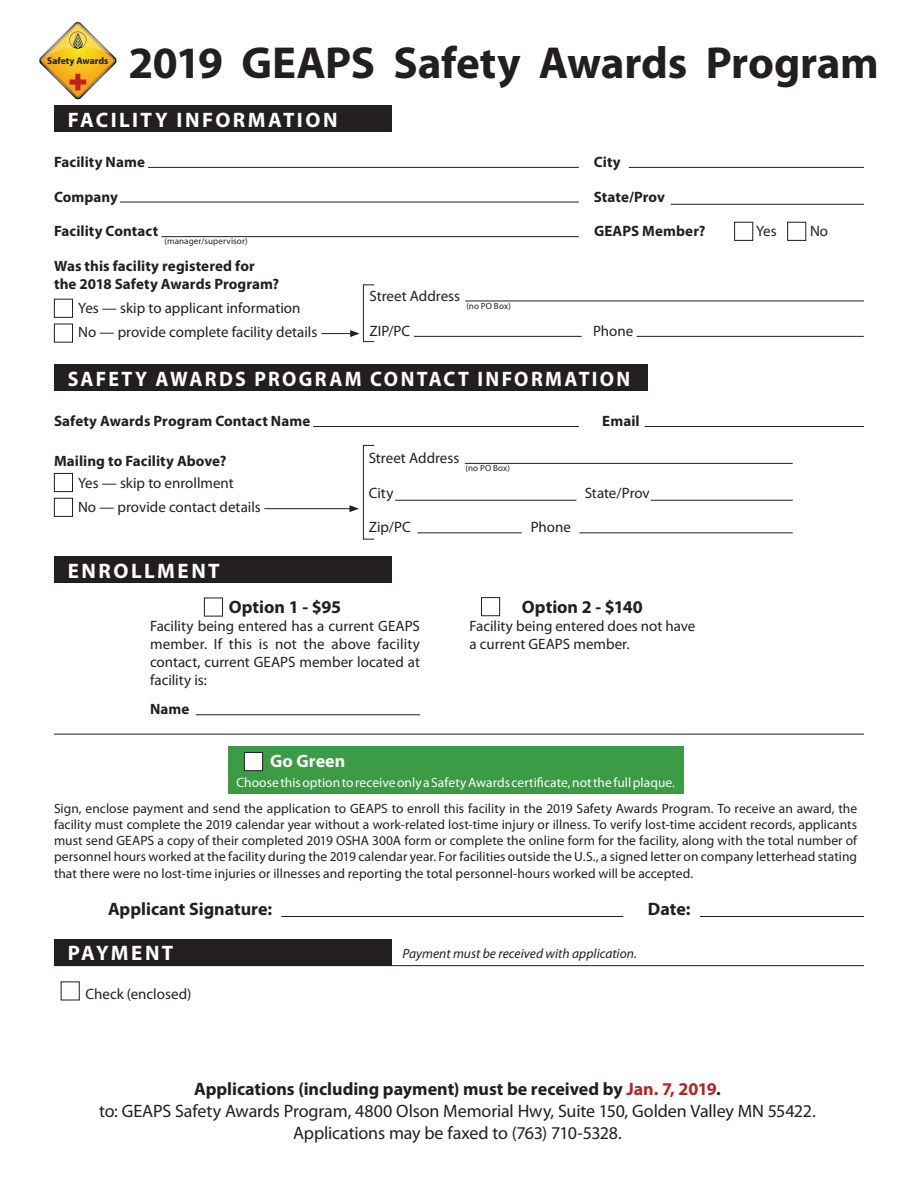
<style>
.page{position:relative;width:918px;height:1188px;background:#fff}
.page>*{position:absolute;margin:0;border:0;box-sizing:border-box;transform-origin:0 0}
.t1{font:700 45px "Myriad Pro";letter-spacing:-.005em;color:#231f20}
.t2{font:700 21px "Myriad Pro";letter-spacing:.115em;color:#fff;scale:.95 1}
.t3{font:700 21px "Myriad Pro";letter-spacing:.115em;color:#fff}
.t4{font:18px "Myriad Pro";letter-spacing:-.01em;color:#231f20}
.t5{font:700 18px "Myriad Pro";color:#231f20}
.t6{font:700 18px "Myriad Pro";letter-spacing:.005em;color:#fff}
.t7{font:15px/18px "Myriad Pro";color:#231f20}
.t8{font:700 15px/18px "Myriad Pro";letter-spacing:.005em;color:#231f20}
.t9{font:13.5px/16.2px "Myriad Pro";letter-spacing:.005em;color:#231f20;text-align:justify}
.t10{font:13.5px "Myriad Pro";letter-spacing:.005em;color:#fff}
.t11{font:italic 13.5px "Myriad Pro";color:#231f20}
.t12{font:700 9.6px "Myriad Pro";color:#201d1e}
.t13{font:9px "Myriad Pro";letter-spacing:.02em;color:#231f20}
.s1{color:#b12824}
</style>
<div class="page">
<div style="left:229px;top:746px;width:455px;height:48px;background:#3c9b45"></div>
<div style="left:204px;top:598px;width:19px;height:18px;border:1px solid #231f20"></div>
<div style="left:54px;top:473px;width:19px;height:19px;border:1px solid #231f20"></div>
<div style="left:54px;top:299px;width:19px;height:19px;border:1px solid #231f20"></div>
<div style="left:54px;top:498px;width:19px;height:19px;border:1px solid #231f20"></div>
<div style="left:54px;top:324px;width:19px;height:19px;border:1px solid #231f20"></div>
<div style="left:734px;top:222px;width:19px;height:19px;border:1px solid #231f20"></div>
<div style="left:787px;top:222px;width:19px;height:19px;border:1px solid #231f20"></div>
<div style="left:481px;top:597px;width:19px;height:19px;border:1px solid #231f20"></div>
<hr style="left:700px;top:916px;width:164px;height:1px;background:#231f20">
<hr style="left:281px;top:916px;width:342px;height:1px;background:#231f20">
<div style="left:244px;top:752px;width:19px;height:19px;background:#fff"></div>
<div style="left:244px;top:752px;width:19px;height:19px;border:1px solid #231f20"></div>
<hr style="left:54px;top:734px;width:810px;height:1px;background:#231f20">
<hr style="left:54px;top:965px;width:810px;height:1px;background:#231f20">
<hr style="left:148px;top:167px;width:431px;height:1px;background:#231f20">
<hr style="left:629px;top:167px;width:235px;height:1px;background:#231f20">
<hr style="left:120px;top:202px;width:459px;height:1px;background:#231f20">
<hr style="left:161px;top:236px;width:418px;height:1px;background:#231f20">
<hr style="left:671px;top:204px;width:193px;height:1px;background:#231f20">
<hr style="left:313px;top:426px;width:266px;height:1px;background:#231f20">
<hr style="left:645px;top:426px;width:219px;height:1px;background:#231f20">
<hr style="left:196px;top:714px;width:224px;height:1px;background:#231f20">
<hr style="left:465px;top:301px;width:399px;height:1px;background:#231f20">
<hr style="left:414px;top:336px;width:168px;height:1px;background:#231f20">
<hr style="left:637px;top:336px;width:227px;height:1px;background:#231f20">
<hr style="left:465px;top:463px;width:328px;height:1px;background:#231f20">
<hr style="left:651px;top:500px;width:142px;height:1px;background:#231f20">
<hr style="left:579px;top:532px;width:214px;height:1px;background:#231f20">
<hr style="left:417px;top:532px;width:105px;height:1px;background:#231f20">
<hr style="left:395px;top:500px;width:181px;height:1px;background:#231f20">
<div style="left:363px;top:284px;width:12px;height:58px;border:1px solid #231f20"></div>
<div style="left:363px;top:445px;width:12px;height:95px;border:1px solid #231f20"></div>
<hr style="left:321px;top:333px;width:32px;height:1px;background:#231f20">
<svg style="left:350px;top:330px;width:10px;height:7px"></svg>
<hr style="left:264px;top:508px;width:88px;height:1px;background:#231f20">
<svg style="left:350px;top:505px;width:9px;height:7px"></svg>
<div style="left:54px;top:105px;width:338px;height:27px;background:#231f20"></div>
<div style="left:54px;top:364px;width:594px;height:27px;background:#231f20"></div>
<div style="left:54px;top:556px;width:338px;height:27px;background:#231f20"></div>
<div style="left:54px;top:939px;width:338px;height:27px;background:#231f20"></div>
<svg style="left:39px;top:22px;width:78px;height:77px"></svg>
<p class="t12" style="left:47px;top:55px;width:63px">Safety Awards</p>
<p class="t1" style="left:129px;top:33px;width:752px">2019 GEAPS Safety Awards Program</p>
<p class="t3" style="left:68px;top:106px;width:271px">FACILITY INFORMATION</p>
<p class="t8" style="left:54px;top:153px;width:93px">Facility Name</p>
<p class="t8" style="left:594px;top:153px;width:28px">City</p>
<p class="t8" style="left:54px;top:187px;width:66px">Company</p>
<p class="t8" style="left:594px;top:187px;width:73px">State/Prov</p>
<p class="t8" style="left:54px;top:222px;width:106px">Facility Contact</p>
<p class="t13" style="left:165px;top:235px;width:85px">(manager/supervisor)</p>
<p class="t8" style="left:594px;top:222px;width:113px">GEAPS Member?</p>
<p class="t7" style="left:756px;top:222px;width:22px">Yes</p>
<p class="t7" style="left:810px;top:222px;width:20px">No</p>
<p class="t8" style="left:54px;top:257px;width:227px">Was this facility registered for the 2018 Safety Awards Program?</p>
<p class="t7" style="left:78px;top:299px;width:224px">Yes — skip to applicant information</p>
<p class="t7" style="left:78px;top:323px;width:241px">No — provide complete facility details</p>
<p class="t7" style="left:370px;top:287px;width:92px">Street Address</p>
<p class="t13" style="left:466px;top:300px;width:46px">(no PO Box)</p>
<p class="t7" style="left:370px;top:322px;width:42px">ZIP/PC</p>
<p class="t7" style="left:593px;top:322px;width:42px">Phone</p>
<p class="t2" style="left:68px;top:365px;width:594px">SAFETY AWARDS PROGRAM CONTACT INFORMATION</p>
<p class="t8" style="left:54px;top:412px;width:258px">Safety Awards Program Contact Name</p>
<p class="t8" style="left:602px;top:412px;width:39px">Email</p>
<p class="t8" style="left:54px;top:451px;width:174px">Mailing to Facility Above?</p>
<p class="t7" style="left:78px;top:474px;width:157px">Yes — skip to enrollment</p>
<p class="t7" style="left:78px;top:498px;width:184px">No — provide contact details</p>
<p class="t3" style="left:68px;top:557px;width:154px">ENROLLMENT</p>
<p class="t7" style="left:369px;top:449px;width:92px">Street Address</p>
<p class="t13" style="left:466px;top:462px;width:46px">(no PO Box)</p>
<p class="t7" style="left:369px;top:484px;width:26px">City</p>
<p class="t7" style="left:585px;top:484px;width:67px">State/Prov</p>
<p class="t7" style="left:369px;top:518px;width:43px">Zip/PC</p>
<p class="t7" style="left:531px;top:518px;width:42px">Phone</p>
<p class="t5" style="left:229px;top:596px;width:114px">Option 1 - $95</p>
<p class="t7" style="left:150px;top:617px;width:272px;text-align:justify">Facility being entered has a current GEAPS member. If this is not the above facility contact, current GEAPS member located at facility is:</p>
<p class="t8" style="left:150px;top:699px;width:41px">Name</p>
<p class="t5" style="left:522px;top:595px;width:122px">Option 2 - $140</p>
<p class="t7" style="left:470px;top:617px;width:227px">Facility being entered does not have a current GEAPS member.</p>
<p class="t6" style="left:270px;top:750px;width:77px">Go Green</p>
<p class="t10" style="left:236px;top:774px;width:440px">Choose this option to receive only a Safety Awards certificate, not the full plaque.</p>
<p class="t9" style="left:54px;top:800px;width:805px">Sign, enclose payment and send the application to GEAPS to enroll this facility in the 2019 Safety Awards Program. To receive an award, the facility must complete the 2019 calendar year without a work-related lost-time injury or illness. To verify lost-time accident records, applicants must send GEAPS a copy of their completed 2019 OSHA 300A form or complete the online form for the facility, along with the total number of personnel hours worked at the facility during the 2019 calendar year. For facilities outside the U.S., a signed letter on company letterhead stating that there were no lost-time injuries or illnesses and reporting the total personnel-hours worked will be accepted.</p>
<p class="t5" style="left:108px;top:898px;width:166px">Applicant Signature:</p>
<p class="t5" style="left:648px;top:898px;width:44px">Date:</p>
<p class="t3" style="left:68px;top:940px;width:107px">PAYMENT</p>
<p class="t7" style="left:86px;top:984px;width:107px">Check (enclosed)</p>
<p class="t11" style="left:402px;top:945px;width:236px">Payment must be received with application.</p>
<p class="t5" style="left:194px;top:1077px;width:528px">Applications (including payment) must be received by <span class="s1">Jan. 7, 2019</span>.</p>
<p class="t4" style="left:99px;top:1100px;width:718px">to: GEAPS Safety Awards Program, 4800 Olson Memorial Hwy, Suite 150, Golden Valley MN 55422.</p>
<p class="t4" style="left:293px;top:1121px;width:330px">Applications may be faxed to (763) 710-5328.</p>
</div>
